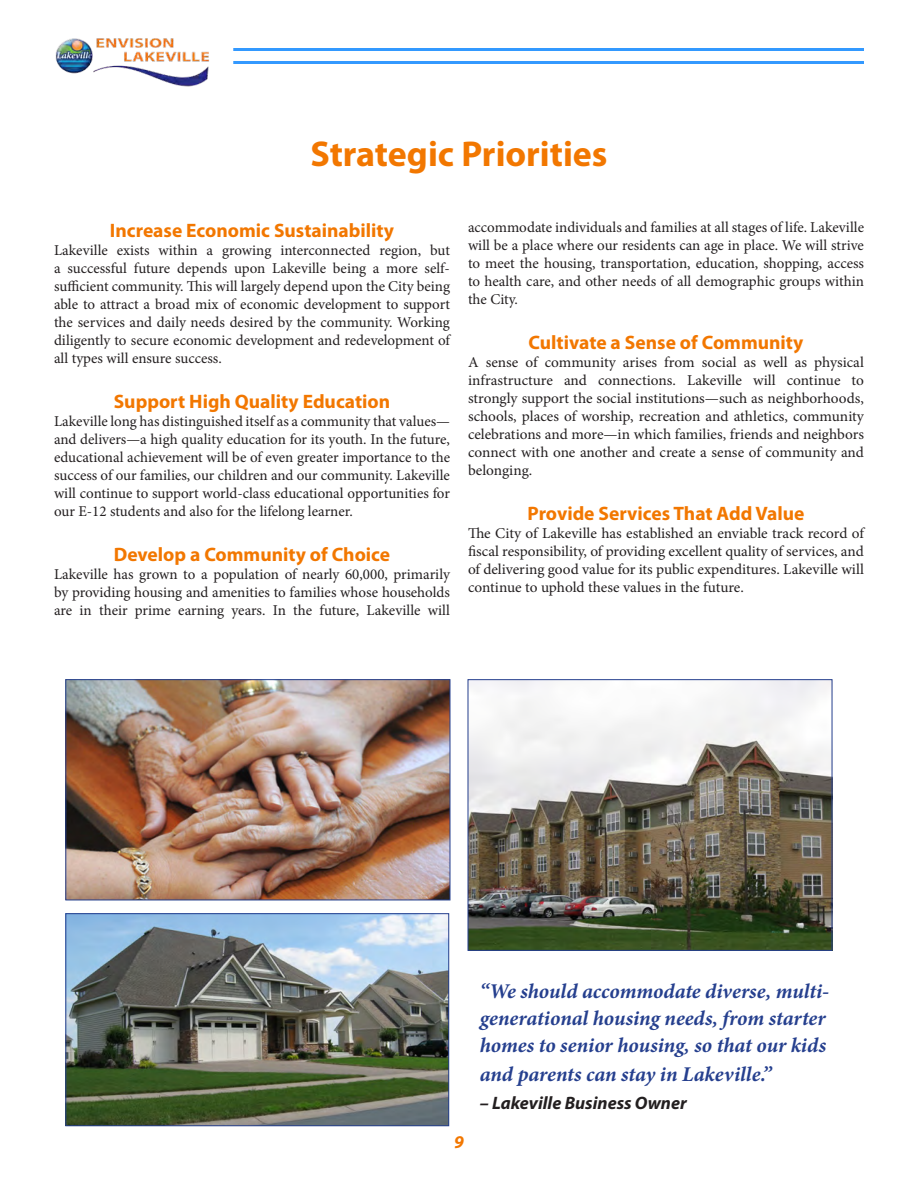
<style>
.page{position:relative;width:918px;height:1188px;background:#fff}
.page>*{position:absolute;margin:0;border:0;box-sizing:border-box;transform-origin:0 0}
.t1{font:700 36px "Myriad Pro";color:#f27700}
.t2{font:italic 700 21px/27.5px "Minion Pro";letter-spacing:-.005em;color:#253f8e}
.t3{font:700 19.5px "Myriad Pro";color:#f27700}
.t4{font:italic 700 18px "Myriad Pro";color:#231f20}
.t5{font:italic 700 18px "Myriad Pro";color:#f27700}
.t6{font:15px/18px "Minion Pro";color:#231f20;text-align:justify}
</style>
<div class="page">
<hr style="left:233px;top:48px;width:631px;height:3px;background:#39f">
<hr style="left:233px;top:61px;width:631px;height:3px;background:#39f">
<img style="left:55px;top:38px;width:154px;height:49px">
<img style="left:68px;top:681px;width:380px;height:217px">
<div style="left:66px;top:679px;width:384px;height:221px;border:1px solid #253f8e"></div>
<img style="left:68px;top:915px;width:379px;height:209px">
<div style="left:66px;top:913px;width:383px;height:213px;border:1px solid #253f8e"></div>
<img style="left:470px;top:681px;width:360px;height:268px">
<div style="left:468px;top:679px;width:364px;height:272px;border:1px solid #253f8e"></div>
<p class="t1" style="left:310px;top:130px;width:299px">Strategic Priorities</p>
<p class="t3" style="left:110px;top:218px;width:286px">Increase Economic Sustainability</p>
<p class="t6" style="left:54px;top:242px;width:398px">Lakeville exists within a growing interconnected region, but a successful future depends upon Lakeville being a more self‐ sufficient community. This will largely depend upon the City being able to attract a broad mix of economic development to support the services and daily needs desired by the community. Working diligently to secure economic development and redevelopment of all types will ensure success.</p>
<p class="t3" style="left:114px;top:389px;width:278px">Support High Quality Education</p>
<p class="t6" style="left:54px;top:413px;width:398px">Lakeville long has distinguished itself as a community that values— and delivers—a high quality education for its youth. In the future, educational achievement will be of even greater importance to the success of our families, our children and our community. Lakeville will continue to support world‐class educational opportunities for our E-12 students and also for the lifelong learner.</p>
<p class="t3" style="left:114px;top:542px;width:278px">Develop a Community of Choice</p>
<p class="t6" style="left:54px;top:566px;width:397px">Lakeville has grown to a population of nearly 60,000, primarily by providing housing and amenities to families whose households are in their prime earning years. In the future, Lakeville will</p>
<p class="t6" style="left:468px;top:218px;width:398px">accommodate individuals and families at all stages of life. Lakeville will be a place where our residents can age in place. We will strive to meet the housing, transportation, education, shopping, access to health care, and other needs of all demographic groups within the City.</p>
<p class="t3" style="left:529px;top:329px;width:276px">Cultivate a Sense of Community</p>
<p class="t6" style="left:468px;top:353px;width:398px">A sense of community arises from social as well as physical infrastructure and connections. Lakeville will continue to strongly support the social institutions—such as neighborhoods, schools, places of worship, recreation and athletics, community celebrations and more—in which families, friends and neighbors connect with one another and create a sense of community and belonging.</p>
<p class="t3" style="left:528px;top:500px;width:278px">Provide Services That Add Value</p>
<p class="t6" style="left:468px;top:524px;width:398px">The City of Lakeville has established an enviable track record of fiscal responsibility, of providing excellent quality of services, and of delivering good value for its public expenditures. Lakeville will continue to uphold these values in the future.</p>
<p class="t2" style="left:480px;top:977px;width:351px">“We should accommodate diverse, multi&shy;generational housing needs, from starter homes to senior housing, so that our kids and parents can stay in Lakeville.”</p>
<p class="t4" style="left:480px;top:1091px;width:208px">– Lakeville Business Owner</p>
<p class="t5" style="left:454px;top:1130px;width:11px">9</p>
</div>
